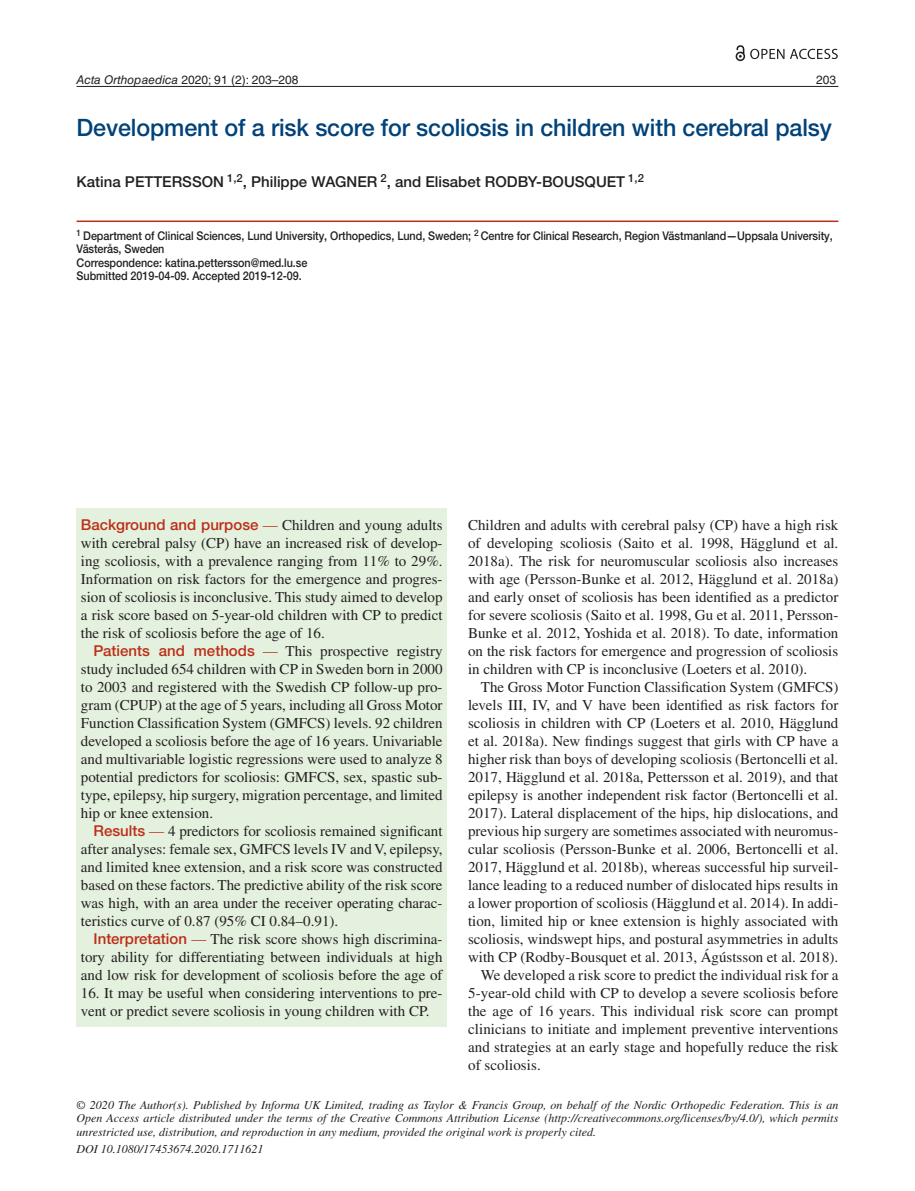
<style>
.page{position:relative;width:915px;height:1191px;background:#fff}
.page>*{position:absolute;margin:0;border:0;box-sizing:border-box;transform-origin:0 0}
.t1{font:500 24px "Helvetica Neue LTW1 G";letter-spacing:-.005em;color:#004279}
.t2{font:15px/18px "Times";color:#231f20;text-align:justify}
.t3{font:500 15px "Helvetica Neue LTW1 G";color:#231f20}
.t4{font:italic 12px/13.5px "Times";color:#231f20;text-align:justify}
.t5{font:500 12px/13.5px "Helvetica Neue LTW1 G";letter-spacing:-.005em;color:#231f20;scale:.9 1}
.t6{font:12px "Helvetica LT Std";color:#231f20}
.s1{font-style:italic}
.s2{font-family:"Helvetica Neue LTW1 G";font-weight:500;color:#bc2e18}
.s3{color:#bc2e18}
</style>
<div class="page">
<hr style="left:77px;top:86px;width:761px;height:1px;background:#231f20">
<div style="left:77px;top:508px;width:369px;height:519px;background:#e4f1de"></div>
<hr style="left:77px;top:220px;width:761px;height:2px;background:#bc2e18">
<svg style="left:735px;top:45px;width:9px;height:16px"></svg>
<svg style="left:750px;top:49px;width:87px;height:10px"></svg>
<p class="t6" style="left:77px;top:72px;width:223px"><span class="s1">Acta Orthopaedica</span> 2020; 91 (2): 203–208</p>
<p class="t6" style="left:816px;top:72px;width:22px">203</p>
<h1 class="t1" style="left:77px;top:113px;width:756px">Development of a risk score for scoliosis in children with cerebral palsy</h1>
<p class="t3" style="left:77px;top:173px;width:568px">Katina PETTERSSON <sup>1,2</sup>, Philippe WAGNER <sup>2</sup>, and Elisabet RODBY-BOUSQUET <sup>1,2</sup></p>
<p class="t5" style="left:77px;top:229px;width:841px"><sup>1</sup> Department of Clinical Sciences, Lund University, Orthopedics, Lund, Sweden; <sup>2</sup> Centre for Clinical Research, Region Västmanland—Uppsala University, Västerås, Sweden<br>Correspondence: katina.pettersson@med.lu.se<br>Submitted 2019-04-09. Accepted 2019-12-09.</p>
<p class="t2" style="left:81px;top:515px;width:363px"><span class="s2">Background and purpose</span> <span class="s3">—</span> Children and young adults with cerebral palsy (CP) have an increased risk of develop&shy;ing scoliosis, with a prevalence ranging from 11% to 29%.<br>Information on risk factors for the emergence and progres&shy;sion of scoliosis is inconclusive. This study aimed to develop a risk score based on 5-year-old children with CP to predict the risk of scoliosis before the age of 16.</p>
<p class="t2" style="left:81px;top:641px;width:363px;text-indent:13px"><span class="s2">Patients and methods</span> <span class="s3">—</span> This prospective registry study included 654 children with CP in Sweden born in 2000 to 2003 and registered with the Swedish CP follow-up pro&shy;gram (CPUP) at the age of 5 years, including all Gross Motor Function Classification System (GMFCS) levels. 92 children developed a scoliosis before the age of 16 years. Univariable and multivariable logistic regressions were used to analyze 8 potential predictors for scoliosis: GMFCS, sex, spastic sub&shy;type, epilepsy, hip surgery, migration percentage, and limited hip or knee extension.</p>
<p class="t2" style="left:81px;top:821px;width:363px;text-indent:13px"><span class="s2">Results</span> <span class="s3">—</span> 4 predictors for scoliosis remained significant after analyses: female sex, GMFCS levels IV and V, epilepsy, and limited knee extension, and a risk score was constructed based on these factors. The predictive ability of the risk score was high, with an area under the receiver operating charac&shy;teristics curve of 0.87 (95% CI 0.84–0.91).</p>
<p class="t2" style="left:81px;top:929px;width:363px;text-indent:13px"><span class="s2">Interpretation</span> <span class="s3">—</span> The risk score shows high discrimina&shy;tory ability for differentiating between individuals at high and low risk for development of scoliosis before the age of</p>
<p class="t2" style="left:81px;top:983px;width:363px">16. It may be useful when considering interventions to pre&shy;vent or predict severe scoliosis in young children with CP.</p>
<p class="t2" style="left:468px;top:515px;width:371px">Children and adults with cerebral palsy (CP) have a high risk of developing scoliosis (Saito et al. 1998, Hägglund et al.<br>2018a). The risk for neuromuscular scoliosis also increases with age (Persson-Bunke et al. 2012, Hägglund et al. 2018a) and early onset of scoliosis has been identified as a predictor for severe scoliosis (Saito et al. 1998, Gu et al. 2011, Persson-Bunke et al. 2012, Yoshida et al. 2018). To date, information on the risk factors for emergence and progression of scoliosis in children with CP is inconclusive (Loeters et al. 2010).</p>
<p class="t2" style="left:480px;top:677px;width:359px">The Gross Motor Function Classification System (GMFCS)</p>
<p class="t2" style="left:468px;top:695px;width:371px">levels III, IV, and V have been identified as risk factors for</p>
<p class="t2" style="left:468px;top:713px;width:371px">scoliosis in children with CP (Loeters et al. 2010, Hägglund</p>
<p class="t2" style="left:468px;top:731px;width:371px">et al. 2018a). New findings suggest that girls with CP have a</p>
<p class="t2" style="left:468px;top:749px;width:371px">higher risk than boys of developing scoliosis (Bertoncelli et al.</p>
<p class="t2" style="left:468px;top:767px;width:371px">2017, Hägglund et al. 2018a, Pettersson et al. 2019), and that</p>
<p class="t2" style="left:468px;top:785px;width:371px">epilepsy is another independent risk factor (Bertoncelli et al.</p>
<p class="t2" style="left:468px;top:803px;width:371px">2017). Lateral displacement of the hips, hip dislocations, and</p>
<p class="t2" style="left:468px;top:821px;width:371px">previous hip surgery are sometimes associated with neuromus-</p>
<p class="t2" style="left:468px;top:839px;width:371px">cular scoliosis (Persson-Bunke et al. 2006, Bertoncelli et al.</p>
<p class="t2" style="left:468px;top:857px;width:371px">2017, Hägglund et al. 2018b), whereas successful hip surveil-</p>
<p class="t2" style="left:468px;top:875px;width:371px">lance leading to a reduced number of dislocated hips results in</p>
<p class="t2" style="left:468px;top:893px;width:371px">a lower proportion of scoliosis (Hägglund et al. 2014). In addi-</p>
<p class="t2" style="left:468px;top:911px;width:371px">tion, limited hip or knee extension is highly associated with</p>
<p class="t2" style="left:468px;top:929px;width:371px">scoliosis, windswept hips, and postural asymmetries in adults</p>
<p class="t2" style="left:468px;top:947px;width:371px">with CP (Rodby-Bousquet et al. 2013, Ágústsson et al. 2018).</p>
<p class="t2" style="left:480px;top:965px;width:359px">We developed a risk score to predict the individual risk for a</p>
<p class="t2" style="left:468px;top:983px;width:371px">5-year-old child with CP to develop a severe scoliosis before</p>
<p class="t2" style="left:468px;top:1001px;width:371px">the age of 16 years. This individual risk score can prompt</p>
<p class="t2" style="left:468px;top:1019px;width:371px">clinicians to initiate and implement preventive interventions</p>
<p class="t2" style="left:468px;top:1037px;width:371px">and strategies at an early stage and hopefully reduce the risk</p>
<p class="t2" style="left:468px;top:1055px;width:74px">of scoliosis.</p>
<p class="t4" style="left:77px;top:1098px;width:763px">© 2020 The Author(s). Published by Informa UK Limited, trading as Taylor &amp; Francis Group, on behalf of the Nordic Orthopedic Federation. This is an Open Access article distributed under the terms of the Creative Commons Attribution License (http://creativecommons.org/licenses/by/4.0/), which permits unrestricted use, distribution, and reproduction in any medium, provided the original work is properly cited.</p>
<p class="t4" style="left:77px;top:1142px;width:188px">DOI 10.1080/17453674.2020.1711621</p>
</div>
